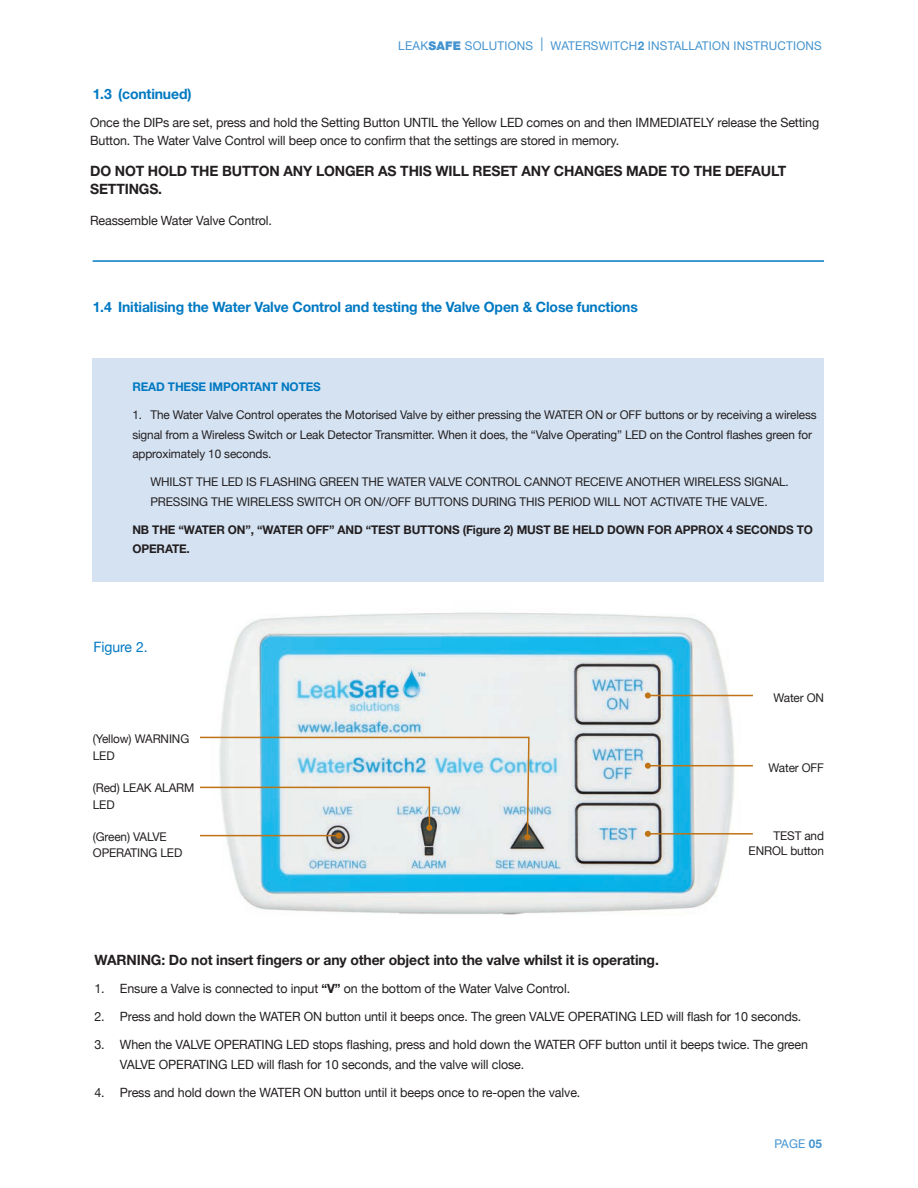
<style>
.page{position:relative;width:918px;height:1188px;background:#fff}
.page>*{position:absolute;margin:0;border:0;box-sizing:border-box;transform-origin:0 0}
.t1{font:700 14.25px/18px "Helvetica Neue";letter-spacing:-.01em;color:#231f20}
.t2{font:700 14.25px "Helvetica Neue";letter-spacing:-.01em;color:#0079c2}
.t3{font:14.25px "Helvetica Neue";color:#0079c2}
.t4{font:12.75px/19.5px "Helvetica Neue";letter-spacing:-.01em;color:#231f20}
.t5{font:12px/16.5px "Helvetica Neue";letter-spacing:-.01em;color:#231f20}
.t6{font:700 12px/19.5px "Helvetica Neue";letter-spacing:-.01em;color:#231f20}
.t7{font:12px "Helvetica Neue";letter-spacing:.02em;color:#4393cf}
.t8{font:700 12px "Helvetica Neue";letter-spacing:-.01em;color:#0079c2}
.s1{font-weight:900}
.s2{font-size:13.5px}
.s3{font-weight:700}
</style>
<div class="page">
<img style="left:220px;top:612px;width:521px;height:303px">
<hr style="left:93px;top:260px;width:731px;height:2px;background:#0079c2">
<svg style="left:200px;top:735px;width:330px;height:105px;background:#d5e1e2"></svg>
<hr style="left:648px;top:694px;width:105px;height:2px;background:#c07314">
<svg style="left:645px;top:692px;width:6px;height:6px"></svg>
<hr style="left:648px;top:764px;width:105px;height:2px;background:#c07314">
<svg style="left:645px;top:762px;width:6px;height:6px"></svg>
<hr style="left:648px;top:832px;width:105px;height:2px;background:#c07314">
<svg style="left:645px;top:830px;width:6px;height:6px"></svg>
<div style="left:93px;top:358px;width:731px;height:224px;background:#d4e2f2"></div>
<p class="t2" style="left:93px;top:85px;width:100px">1.3 (continued)</p>
<p class="t7" style="left:398px;top:37px;width:425px">LEAK<span class="s1">SAFE</span> SOLUTIONS <span class="s2">|</span> WATERSWITCH<span class="s3">2</span> INSTALLATION INSTRUCTIONS</p>
<p class="t4" style="left:90px;top:115px;width:731px;line-height:18px">Once the DIPs are set, press and hold the Setting Button UNTIL the Yellow LED comes on and then IMMEDIATELY release the Setting<br>Button. The Water Valve Control will beep once to confirm that the settings are stored in memory.</p>
<p class="t1" style="left:90px;top:162px;width:698px">DO NOT HOLD THE BUTTON ANY LONGER AS THIS WILL RESET ANY CHANGES MADE TO THE DEFAULT<br>SETTINGS.</p>
<p class="t4" style="left:90px;top:211px;width:183px">Reassemble Water Valve Control.</p>
<p class="t2" style="left:93px;top:298px;width:547px">1.4 Initialising the Water Valve Control and testing the Valve Open &amp; Close functions</p>
<p class="t8" style="left:132px;top:379px;width:190px">READ THESE IMPORTANT NOTES</p>
<p class="t5" style="left:132px;top:406px;width:686px;line-height:19.5px">1. The Water Valve Control operates the Motorised Valve by either pressing the WATER ON or OFF buttons or by receiving a wireless signal from a Wireless Switch or Leak Detector Transmitter. When it does, the “Valve Operating” LED on the Control flashes green for approximately 10 seconds.</p>
<p class="t5" style="left:150px;top:473px;width:640px;line-height:19.5px">WHILST THE LED IS FLASHING GREEN THE WATER VALVE CONTROL CANNOT RECEIVE ANOTHER WIRELESS SIGNAL.<br>PRESSING THE WIRELESS SWITCH OR ON//OFF BUTTONS DURING THIS PERIOD WILL NOT ACTIVATE THE VALVE.</p>
<p class="t6" style="left:132px;top:519px;width:682px">NB THE “WATER ON”, “WATER OFF” AND “TEST BUTTONS (Figure 2) MUST BE HELD DOWN FOR APPROX 4 SECONDS TO<br>OPERATE.</p>
<p class="t3" style="left:93px;top:636px;width:56px">Figure 2.</p>
<p class="t5" style="left:93px;top:731px;width:98px">(Yellow) WARNING<br>LED</p>
<p class="t5" style="left:93px;top:780px;width:103px">(Red) LEAK ALARM<br>LED</p>
<p class="t5" style="left:93px;top:828px;width:91px">(Green) VALVE<br>OPERATING LED</p>
<p class="t5" style="left:773px;top:690px;width:52px">Water ON</p>
<p class="t5" style="left:769px;top:760px;width:57px">Water OFF</p>
<p class="t5" style="left:749px;top:828px;width:77px;line-height:15px;text-align:right">TEST and<br>ENROL button</p>
<p class="t1" style="left:94px;top:950px;width:566px">WARNING: Do not insert fingers or any other object into the valve whilst it is operating.</p>
<p class="t4" style="left:94px;top:979px;width:477px">1. Ensure a Valve is connected to input <span class="s3">“V”</span> on the bottom of the Water Valve Control.</p>
<p class="t4" style="left:94px;top:1007px;width:708px">2. Press and hold down the WATER ON button until it beeps once. The green VALVE OPERATING LED will flash for 10 seconds.</p>
<p class="t4" style="left:120px;top:1035px;width:690px;text-indent:-26px">3. When the VALVE OPERATING LED stops flashing, press and hold down the WATER OFF button until it beeps twice. The green<br>VALVE OPERATING LED will flash for 10 seconds, and the valve will close.</p>
<p class="t4" style="left:94px;top:1083px;width:487px">4. Press and hold down the WATER ON button until it beeps once to re-open the valve.</p>
<p class="t7" style="left:774px;top:1134px;width:49px">PAGE <span class="s3">05</span></p>
</div>
